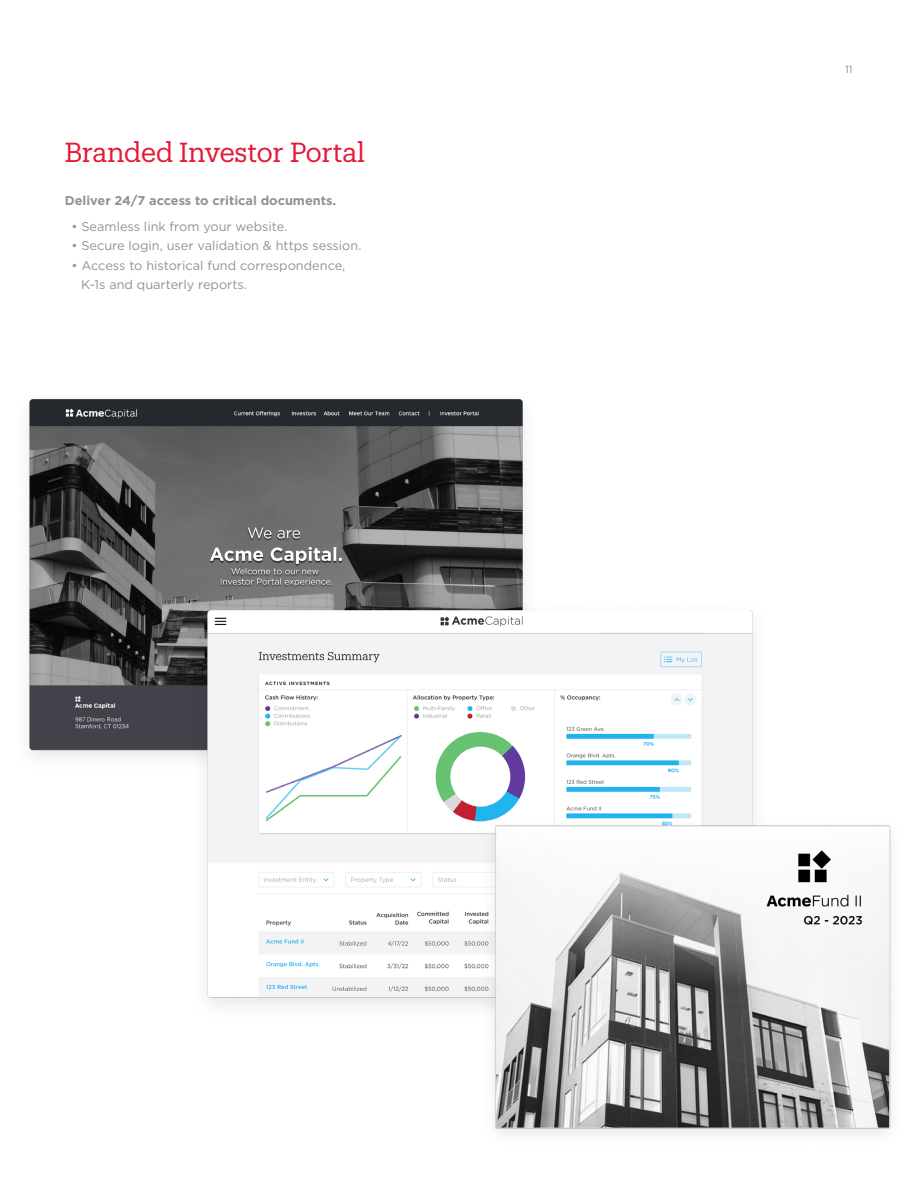
<style>
.page{position:relative;width:918px;height:1188px;background:#fff}
.page>*{position:absolute;margin:0;border:0;box-sizing:border-box;transform-origin:0 0}
.t1{font:27px "Produkt";letter-spacing:-.005em;color:#e51836}
.t2{font:12.75px/19.5px "Gotham";color:#919295}
.t3{font:700 12.75px "Gotham";color:#919295}
.t4{font:10.5px "Gotham";color:#919295}
</style>
<div class="page">
<img style="left:29px;top:398px;width:495px;height:360px">
<img style="left:189px;top:598px;width:564px;height:408px">
<img style="left:480px;top:816px;width:411px;height:319px">
<p class="t1" style="left:65px;top:134px;width:301px">Branded Investor Portal</p>
<p class="t3" style="left:65px;top:192px;width:273px">Deliver 24/7 access to critical documents.</p>
<p class="t2" style="left:72px;top:216px;width:217px">• Seamless link from your website.</p>
<p class="t2" style="left:72px;top:236px;width:291px">• Secure login, user validation &amp; https session.</p>
<p class="t2" style="left:81px;top:255px;width:266px;text-indent:-10px">• Access to historical fund correspondence,<br>K-1s and quarterly reports.</p>
<p class="t4" style="left:845px;top:63px;width:9px">11</p>
</div>
